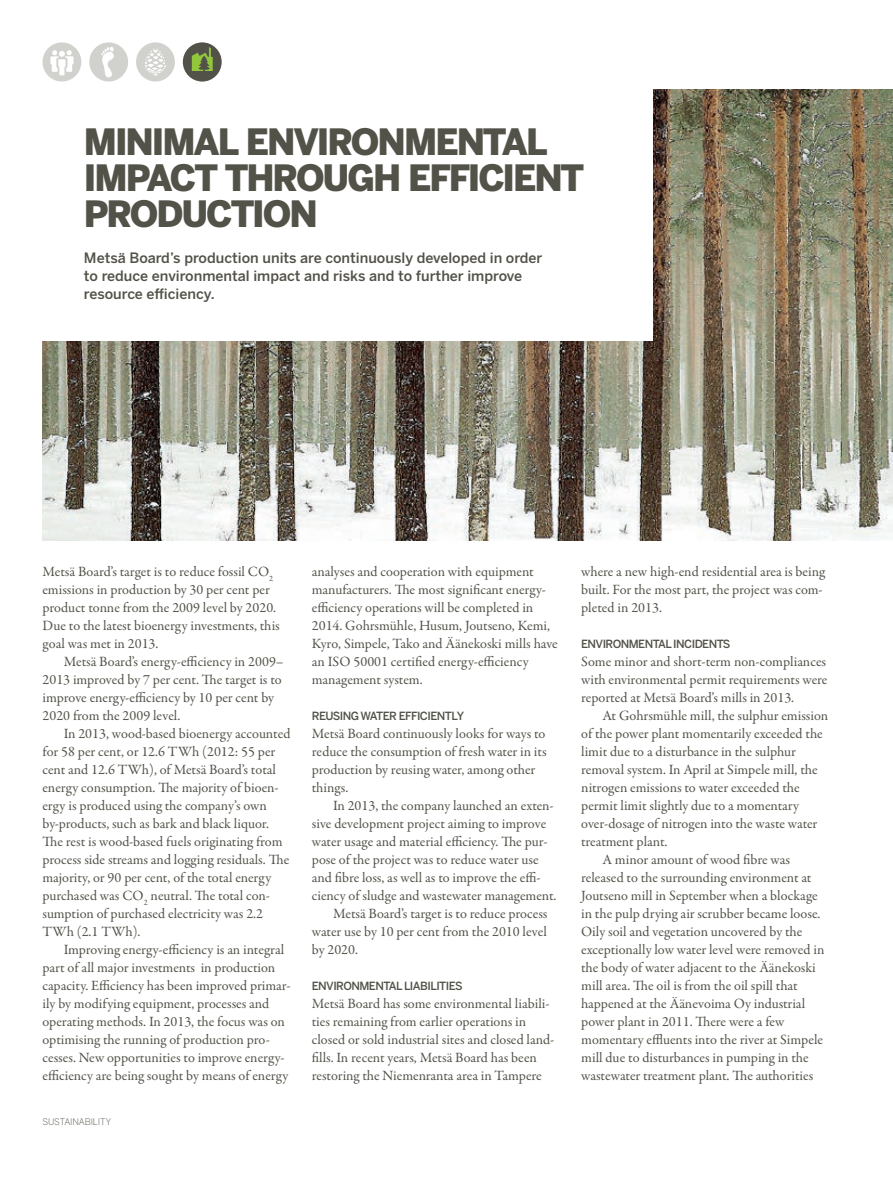
<style>
.page{position:relative;width:893px;height:1191px;background:#fff}
.page>*{position:absolute;margin:0;border:0;box-sizing:border-box;transform-origin:0 0}
.t1{font:900 36px/36px "Benton Sans";letter-spacing:-.06em;color:#535249}
.t2{font:14.25px/18px "Garamond Premr Pro";color:#535249}
.t3{font:500 14.25px/18px "Benton Sans";color:#535249}
.t4{font:500 11.25px "Benton Sans";letter-spacing:-.05em;color:#535249}
.t5{font:300 9px "Benton Sans";letter-spacing:-.02em;color:#535249}
</style>
<div class="page">
<img style="left:43px;top:90px;width:850px;height:450px">
<svg style="left:136px;top:42px;width:39px;height:40px"></svg>
<svg style="left:89px;top:42px;width:39px;height:40px"></svg>
<svg style="left:183px;top:42px;width:39px;height:40px"></svg>
<svg style="left:43px;top:42px;width:38px;height:40px"></svg>
<div style="left:41px;top:84px;width:612px;height:257px;background:#fff"></div>
<h1 class="t1" style="left:84px;top:123px;width:502px">MINIMAL ENVIRONMENTAL<br>IMPACT THROUGH EFFICIENT<br>PRODUCTION</h1>
<p class="t3" style="left:84px;top:248px;width:460px">Metsä Board’s production units are continuously developed in order to reduce environmental impact and risks and to further improve resource efficiency.</p>
<p class="t2" style="left:43px;top:563px;width:239px">Metsä Board’s target is to reduce fossil CO<sub>2 </sub>emissions in production by 30 per cent per product tonne from the 2009 level by 2020.<br>Due to the latest bioenergy investments, this goal was met in 2013.</p>
<p class="t2" style="left:43px;top:653px;width:243px;text-indent:21px">Metsä Board’s energy-efficiency in 2009– 2013 improved by 7 per cent. The target is to improve energy-efficiency by 10 per cent by 2020 from the 2009 level.</p>
<p class="t2" style="left:43px;top:725px;width:250px;text-indent:21px">In 2013, wood-based bioenergy accounted for 58 per cent, or 12.6 TWh (2012: 55 per cent and 12.6 TWh), of Metsä Board’s total energy consumption. The majority of bioen&shy;ergy is produced using the company’s own by-products, such as bark and black liquor.<br>The rest is wood-based fuels originating from process side streams and logging residuals. The majority, or 90 per cent, of the total energy purchased was CO<sub>2</sub> neutral. The total con&shy;sumption of purchased electricity was 2.2<br>TWh (2.1 TWh).</p>
<p class="t2" style="left:43px;top:941px;width:250px;text-indent:21px">Improving energy-efficiency is an integral part of all major investments in production capacity. Efficiency has been improved primar&shy;ily by modifying equipment, processes and operating methods. In 2013, the focus was on optimising the running of production pro&shy;cesses. New opportunities to improve energy&shy;efficiency are being sought by means of energy</p>
<p class="t5" style="left:43px;top:1116px;width:70px">SUSTAINABILITY</p>
<p class="t2" style="left:312px;top:563px;width:247px">analyses and cooperation with equipment manufacturers. The most significant energy&shy;efficiency operations will be completed in 2014. Gohrsmühle, Husum, Joutseno, Kemi, Kyro, Simpele, Tako and Äänekoski mills have an ISO 50001 certified energy-efficiency management system.</p>
<p class="t4" style="left:312px;top:709px;width:154px">REUSING WATER EFFICIENTLY</p>
<p class="t2" style="left:312px;top:725px;width:236px">Metsä Board continuously looks for ways to reduce the consumption of fresh water in its production by reusing water, among other things.</p>
<p class="t2" style="left:333px;top:797px;width:222px">In 2013, the company launched an exten-</p>
<p class="t2" style="left:312px;top:815px;width:236px">sive development project aiming to improve</p>
<p class="t2" style="left:312px;top:833px;width:237px">water usage and material efficiency. The pur-</p>
<p class="t2" style="left:312px;top:851px;width:228px">pose of the project was to reduce water use</p>
<p class="t2" style="left:312px;top:869px;width:230px">and fibre loss, as well as to improve the effi-</p>
<p class="t2" style="left:312px;top:887px;width:246px">ciency of sludge and wastewater management.</p>
<p class="t2" style="left:333px;top:905px;width:216px">Metsä Board’s target is to reduce process</p>
<p class="t2" style="left:312px;top:923px;width:237px">water use by 10 per cent from the 2010 level</p>
<p class="t2" style="left:312px;top:941px;width:48px">by 2020.</p>
<p class="t4" style="left:312px;top:979px;width:152px">ENVIRONMENTAL LIABILITIES</p>
<p class="t2" style="left:312px;top:995px;width:244px">Metsä Board has some environmental liabili&shy;ties remaining from earlier operations in closed or sold industrial sites and closed land&shy;fills. In recent years, Metsä Board has been restoring the Niemenranta area in Tampere</p>
<p class="t2" style="left:581px;top:563px;width:245px">where a new high-end residential area is being built. For the most part, the project was com&shy;pleted in 2013.</p>
<p class="t4" style="left:581px;top:637px;width:151px">ENVIRONMENTAL INCIDENTS</p>
<p class="t2" style="left:581px;top:653px;width:248px;text-align:justify">Some minor and short-term non-compliances with environmental permit requirements were reported at Metsä Board’s mills in 2013.</p>
<p class="t2" style="left:602px;top:707px;width:227px">At Gohrsmühle mill, the sulphur emission</p>
<p class="t2" style="left:581px;top:725px;width:243px">of the power plant momentarily exceeded the</p>
<p class="t2" style="left:581px;top:743px;width:216px">limit due to a disturbance in the sulphur</p>
<p class="t2" style="left:581px;top:761px;width:238px">removal system. In April at Simpele mill, the</p>
<p class="t2" style="left:581px;top:779px;width:220px">nitrogen emissions to water exceeded the</p>
<p class="t2" style="left:581px;top:797px;width:219px">permit limit slightly due to a momentary</p>
<p class="t2" style="left:581px;top:815px;width:238px">over-dosage of nitrogen into the waste water</p>
<p class="t2" style="left:581px;top:833px;width:88px">treatment plant.</p>
<p class="t2" style="left:602px;top:851px;width:189px">A minor amount of wood fibre was</p>
<p class="t2" style="left:581px;top:869px;width:232px">released to the surrounding environment at</p>
<p class="t2" style="left:581px;top:887px;width:238px">Joutseno mill in September when a blockage</p>
<p class="t2" style="left:581px;top:905px;width:241px">in the pulp drying air scrubber became loose.</p>
<p class="t2" style="left:581px;top:923px;width:223px">Oily soil and vegetation uncovered by the</p>
<p class="t2" style="left:581px;top:941px;width:245px">exceptionally low water level were removed in</p>
<p class="t2" style="left:581px;top:959px;width:236px">the body of water adjacent to the Äänekoski</p>
<p class="t2" style="left:581px;top:977px;width:218px">mill area. The oil is from the oil spill that</p>
<p class="t2" style="left:581px;top:995px;width:226px">happened at the Äänevoima Oy industrial</p>
<p class="t2" style="left:581px;top:1013px;width:205px">power plant in 2011. There were a few</p>
<p class="t2" style="left:581px;top:1031px;width:243px">momentary effluents into the river at Simpele</p>
<p class="t2" style="left:581px;top:1049px;width:229px">mill due to disturbances in pumping in the</p>
<p class="t2" style="left:581px;top:1067px;width:234px">wastewater treatment plant. The authorities</p>
</div>
